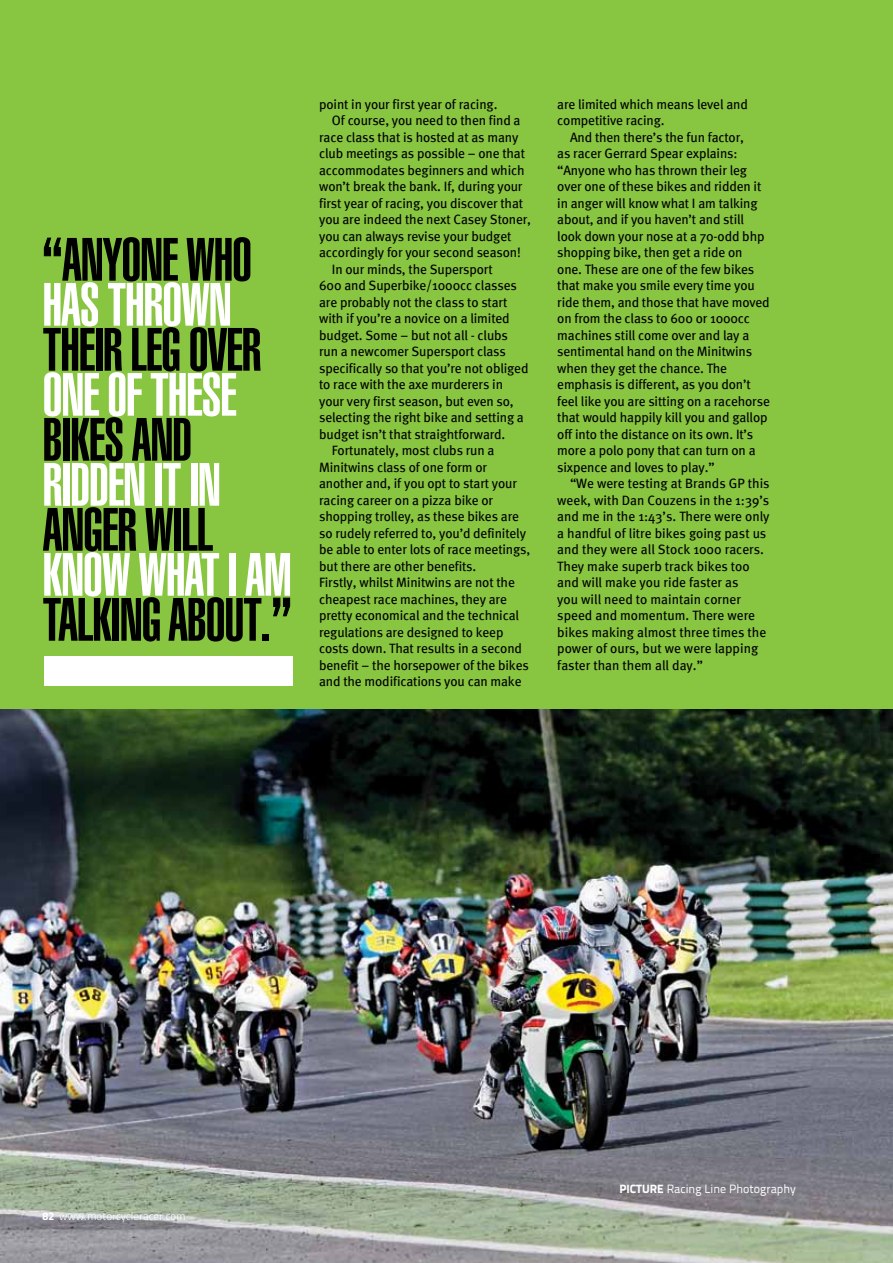
<style>
.page{position:relative;width:893px;height:1263px;background:#fff}
.page>*{position:absolute;margin:0;border:0;box-sizing:border-box;transform-origin:0 0}
.t1{font:60px/45px "Helios Ultra Compressed";letter-spacing:-.02em;color:#000}
.t2{font:60px "Helios Ultra Compressed";letter-spacing:-.02em;color:#fff}
.t3{font:13.5px/16.5px "Meta";letter-spacing:-.01em;color:#000}
.t4{font:12px "Titillium Text 22 L";color:#fff}
.t5{font:300 10.95px "Titillium Text 22 L";color:#fff}
.s1{font-family:"Franklin Gothic Book X Cmp C";font-size:79.5px}
.s2{color:#fff}
.s3{font-weight:800}
</style>
<div class="page">
<div style="left:0;top:0;width:893px;height:1193px;background:#88c540"></div>
<img style="left:0;top:709px;width:893px;height:554px">
<div style="left:45px;top:656px;width:248px;height:29px;background:#fff"></div>
<svg style="left:44px;top:237px;width:17px;height:19px"></svg>
<svg style="left:273px;top:597px;width:17px;height:20px"></svg>
<h1 class="t1" style="left:40px;top:235px;width:213px"><span class="s1">“</span>ANYONE WHO<br><span class="s2">HAS THROWN</span></h1>
<h1 class="t1" style="left:43px;top:325px;width:220px">THEIR LEG OVER</h1>
<h1 class="t2" style="left:43px;top:360px;width:196px">ONE OF THESE</h1>
<h1 class="t1" style="left:43px;top:415px;width:151px">BIKES AND</h1>
<h1 class="t2" style="left:43px;top:450px;width:180px">RIDDEN IT IN</h1>
<h1 class="t1" style="left:43px;top:505px;width:172px">ANGER WILL</h1>
<h1 class="t1" style="left:43px;top:550px;width:253px"><span class="s2">KNOW WHAT I AM<br></span>TALKING ABOUT.<span class="s1">”</span></h1>
<p class="t3" style="left:319px;top:96px;width:180px">point in your first year of racing.</p>
<p class="t3" style="left:332px;top:112px;width:190px">Of course, you need to then find a</p>
<p class="t3" style="left:319px;top:129px;width:201px">race class that is hosted at as many</p>
<p class="t3" style="left:319px;top:145px;width:207px">club meetings as possible – one that</p>
<p class="t3" style="left:319px;top:162px;width:207px">accommodates beginners and which</p>
<p class="t3" style="left:319px;top:178px;width:205px">won’t break the bank. If, during your</p>
<p class="t3" style="left:319px;top:195px;width:205px">first year of racing, you discover that</p>
<p class="t3" style="left:319px;top:211px;width:214px">you are indeed the next Casey Stoner,</p>
<p class="t3" style="left:319px;top:228px;width:194px">you can always revise your budget</p>
<p class="t3" style="left:319px;top:244px;width:203px">accordingly for your second season!</p>
<p class="t3" style="left:332px;top:261px;width:162px">In our minds, the Supersport</p>
<p class="t3" style="left:319px;top:277px;width:199px">600 and Superbike/1000cc classes</p>
<p class="t3" style="left:319px;top:294px;width:190px">are probably not the class to start</p>
<p class="t3" style="left:319px;top:310px;width:192px">with if you’re a novice on a limited</p>
<p class="t3" style="left:319px;top:327px;width:190px">budget. Some – but not all - clubs</p>
<p class="t3" style="left:319px;top:343px;width:188px">run a newcomer Supersport class</p>
<p class="t3" style="left:319px;top:360px;width:211px">specifically so that you’re not obliged</p>
<p class="t3" style="left:319px;top:376px;width:185px">to race with the axe murderers in</p>
<p class="t3" style="left:319px;top:393px;width:196px">your very first season, but even so,</p>
<p class="t3" style="left:319px;top:409px;width:206px">selecting the right bike and setting a</p>
<p class="t3" style="left:319px;top:426px;width:188px">budget isn’t that straightforward.</p>
<p class="t3" style="left:332px;top:442px;width:164px">Fortunately, most clubs run a</p>
<p class="t3" style="left:319px;top:459px;width:170px">Minitwins class of one form or</p>
<p class="t3" style="left:319px;top:475px;width:199px">another and, if you opt to start your</p>
<p class="t3" style="left:319px;top:492px;width:176px">racing career on a pizza bike or</p>
<p class="t3" style="left:319px;top:508px;width:201px">shopping trolley, as these bikes are</p>
<p class="t3" style="left:319px;top:524px;width:208px">so rudely referred to, you’d definitely</p>
<p class="t3" style="left:319px;top:541px;width:213px">be able to enter lots of race meetings,</p>
<p class="t3" style="left:319px;top:557px;width:159px">but there are other benefits.</p>
<p class="t3" style="left:319px;top:574px;width:197px">Firstly, whilst Minitwins are not the</p>
<p class="t3" style="left:319px;top:590px;width:189px">cheapest race machines, they are</p>
<p class="t3" style="left:319px;top:607px;width:201px">pretty economical and the technical</p>
<p class="t3" style="left:319px;top:623px;width:186px">regulations are designed to keep</p>
<p class="t3" style="left:319px;top:640px;width:204px">costs down. That results in a second</p>
<p class="t3" style="left:319px;top:656px;width:211px">benefit – the horsepower of the bikes</p>
<p class="t3" style="left:319px;top:673px;width:204px">and the modifications you can make</p>
<p class="t3" style="left:557px;top:95px;width:192px">are limited which means level and competitive racing.</p>
<p class="t3" style="left:557px;top:128px;width:214px;text-indent:13px">And then there’s the fun factor,<br>as racer Gerrard Spear explains: “Anyone who has thrown their leg over one of these bikes and ridden it in anger will know what I am talking about, and if you haven’t and still look down your nose at a 70-odd bhp shopping bike, then get a ride on one. These are one of the few bikes that make you smile every time you ride them, and those that have moved on from the class to 600 or 1000cc machines still come over and lay a sentimental hand on the Minitwins when they get the chance. The emphasis is different, as you don’t feel like you are sitting on a racehorse that would happily kill you and gallop off into the distance on its own. It’s more a polo pony that can turn on a sixpence and loves to play.”</p>
<p class="t3" style="left:557px;top:475px;width:214px;text-indent:13px">“We were testing at Brands GP this week, with Dan Couzens in the 1:39’s and me in the 1:43’s. There were only a handful of litre bikes going past us and they were all Stock 1000 racers.<br>They make superb track bikes too and will make you ride faster as<br>you will need to maintain corner speed and momentum. There were bikes making almost three times the power of ours, but we were lapping faster than them all day.”</p>
<p class="t5" style="left:43px;top:1208px;width:145px"><span class="s3">82</span> www.motorcycleracer.com</p>
<p class="t4" style="left:619px;top:1180px;width:178px"><span class="s3">PICTURE</span> Racing Line Photography</p>
</div>
